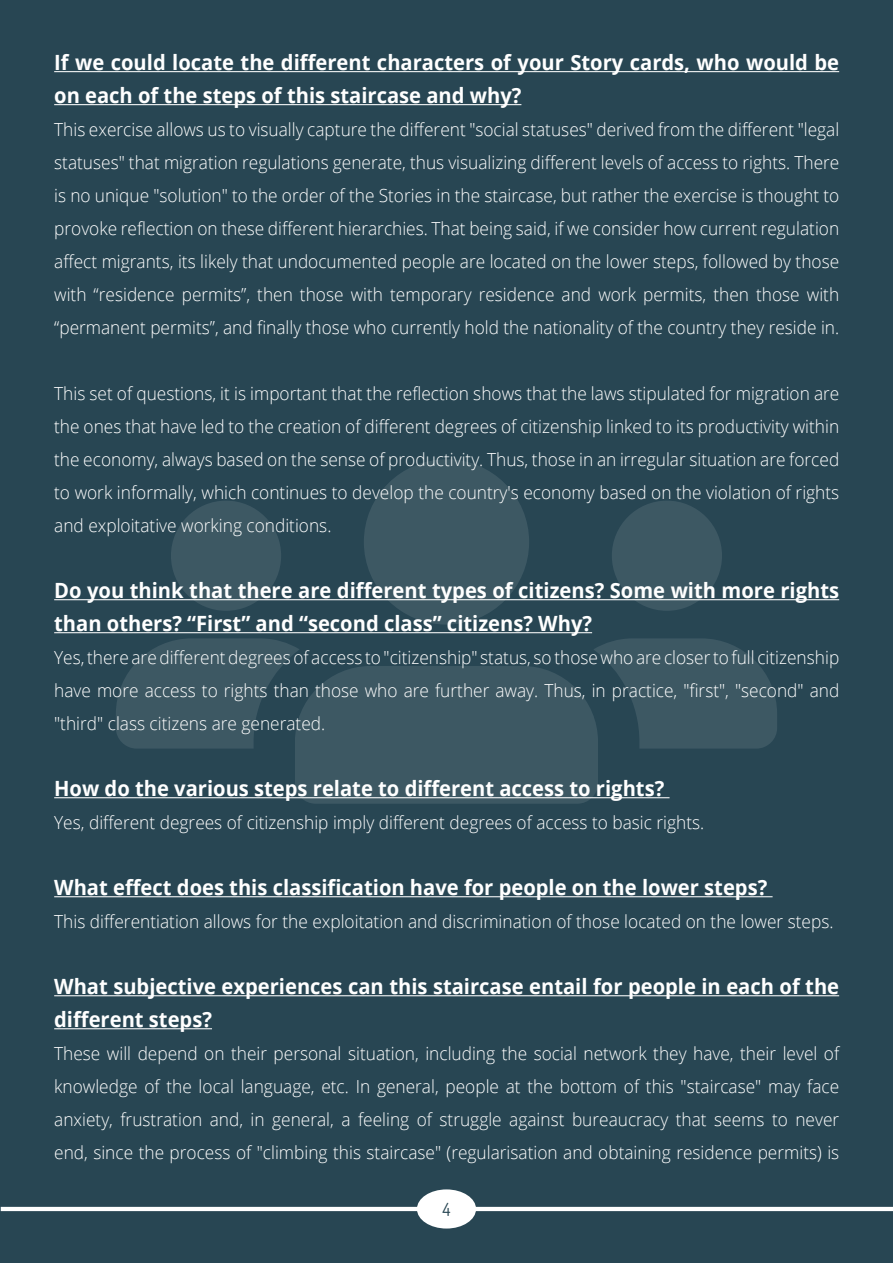
<style>
.page{position:relative;width:893px;height:1263px;background:#284653}
.page>*{position:absolute;margin:0;border:0;box-sizing:border-box;transform-origin:0 0}
.t1{font:700 21px/33px "Open Sans";color:#fff;scale:.96 1}
.t2{font:300 18px/33px "Open Sans";color:#fff;text-align:justify;scale:.96 1}
.t3{font:18px "Aka Acid Dosis";color:#284653}
</style>
<div class="page">
<hr style="left:1px;top:1207px;width:892px;height:4px;background:#fff">
<div style="left:417px;top:1189px;width:59px;height:39px;background:#fff;border-radius:50%"></div>
<div style="left:171px;top:501px;width:110px;height:110px;background:#3d5863;border-radius:50%"></div>
<div style="left:612px;top:501px;width:110px;height:110px;background:#3d5863;border-radius:50%"></div>
<div style="left:364px;top:459px;width:165px;height:166px;background:#3d5863;border-radius:50%"></div>
<svg style="left:116px;top:638px;width:661px;height:166px"></svg>
<hr style="left:54px;top:71px;width:785px;height:1px;background:#fff">
<hr style="left:54px;top:104px;width:467px;height:1px;background:#fff">
<hr style="left:54px;top:599px;width:785px;height:1px;background:#fff">
<hr style="left:54px;top:632px;width:538px;height:1px;background:#fff">
<hr style="left:54px;top:797px;width:616px;height:1px;background:#fff">
<hr style="left:54px;top:896px;width:719px;height:1px;background:#fff">
<hr style="left:54px;top:995px;width:785px;height:1px;background:#fff">
<hr style="left:54px;top:1028px;width:158px;height:1px;background:#fff">
<p class="t1" style="left:54px;top:45px;width:819px">If we could locate the different characters of your Story cards, who would be on each of the steps of this staircase and why?</p>
<p class="t2" style="left:54px;top:113px;width:819px">This exercise allows us to visually capture the different "social statuses" derived from the different "legal statuses" that migration regulations generate, thus visualizing different levels of access to rights. There is no unique "solution" to the order of the Stories in the staircase, but rather the exercise is thought to provoke reflection on these different hierarchies. That being said, if we consider how current regulation affect migrants, its likely that undocumented people are located on the lower steps, followed by those with “residence permits”, then those with temporary residence and work permits, then those with “permanent permits”, and finally those who currently hold the nationality of the country they reside in.</p>
<p class="t2" style="left:54px;top:377px;width:819px">This set of questions, it is important that the reflection shows that the laws stipulated for migration are the ones that have led to the creation of different degrees of citizenship linked to its productivity within the economy, always based on the sense of productivity. Thus, those in an irregular situation are forced to work informally, which continues to develop the country's economy based on the violation of rights and exploitative working conditions.</p>
<p class="t1" style="left:54px;top:573px;width:819px">Do you think that there are different types of citizens? Some with more rights than others? “First” and “second class” citizens? Why?</p>
<p class="t2" style="left:54px;top:641px;width:819px">Yes, there are different degrees of access to "citizenship" status, so those who are closer to full citizenship have more access to rights than those who are further away. Thus, in practice, "first", "second" and "third" class citizens are generated.</p>
<p class="t1" style="left:54px;top:771px;width:637px">How do the various steps relate to different access to rights?</p>
<p class="t2" style="left:54px;top:806px;width:679px">Yes, different degrees of citizenship imply different degrees of access to basic rights.</p>
<p class="t1" style="left:54px;top:870px;width:744px">What effect does this classification have for people on the lower steps?</p>
<p class="t2" style="left:54px;top:905px;width:813px">This differentiation allows for the exploitation and discrimination of those located on the lower steps.</p>
<p class="t1" style="left:54px;top:969px;width:819px">What subjective experiences can this staircase entail for people in each of the different steps?</p>
<p class="t2" style="left:54px;top:1037px;width:819px">These will depend on their personal situation, including the social network they have, their level of knowledge of the local language, etc. In general, people at the bottom of this "staircase" may face anxiety, frustration and, in general, a feeling of struggle against bureaucracy that seems to never end, since the process of "climbing this staircase" (regularisation and obtaining residence permits) is</p>
<p class="t3" style="left:442px;top:1198px;width:9px">4</p>
</div>
